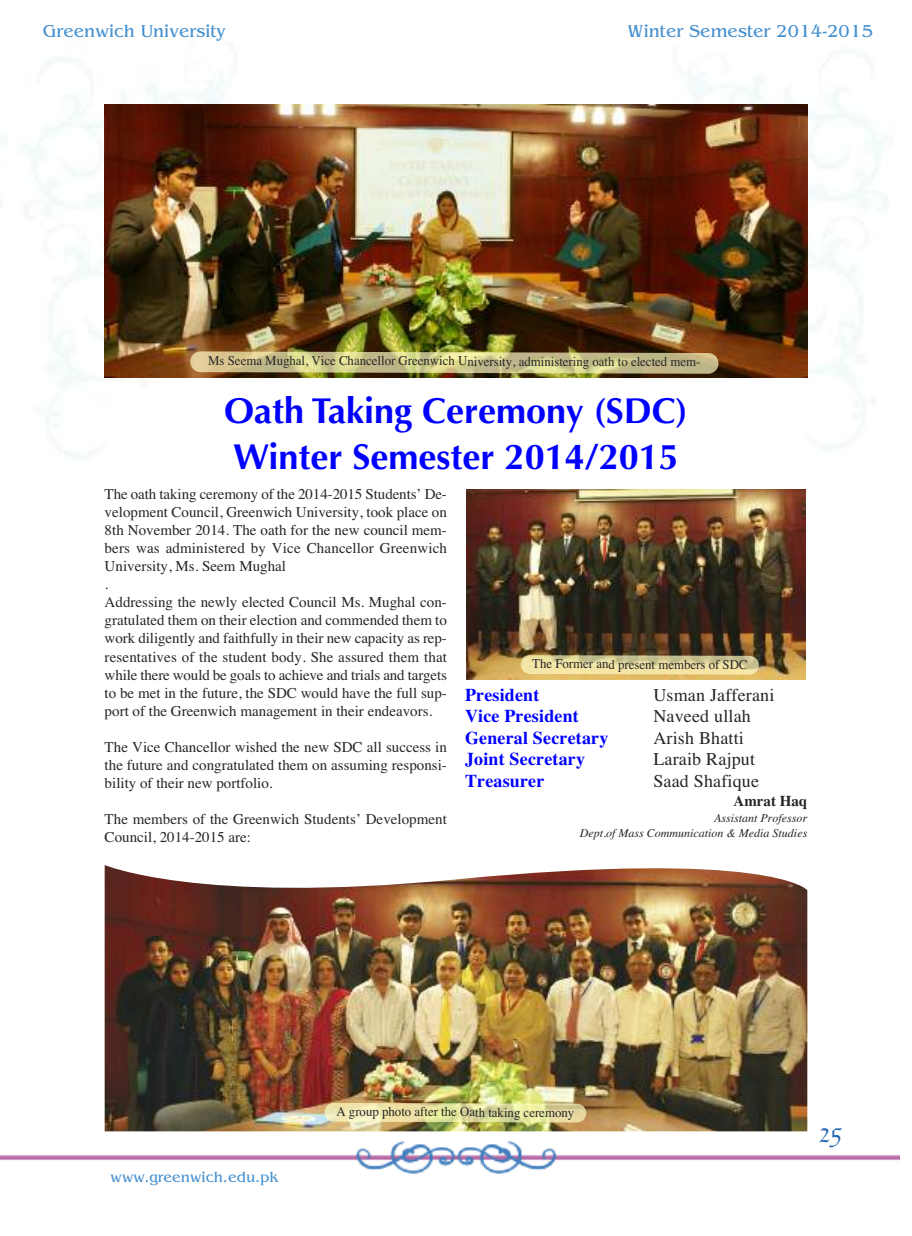
<style>
.page{position:relative;width:912px;height:1236px;background:#fff}
.page>*{position:absolute;margin:0;border:0;box-sizing:border-box;transform-origin:0 0}
.t1{font:700 36px/46.5px "Optima";color:#00f}
.t2{font:27px "Agincort";color:#2567b0}
.t3{font:700 18px "Times";letter-spacing:.01em;color:#00f}
.t4{font:18px "Times";letter-spacing:.01em;color:#272627}
.t5{font:18px "Benguiat";color:#4590cf}
.t6{font:15px/18px "Times";color:#272627}
.t7{font:15px "Benguiat";color:#4590cf}
.t8{font:700 15px "Times";color:#272627}
.t9{font:13.5px "Times";letter-spacing:-.005em;color:#272627;scale:.95 1}
.t10{font:italic 12px/14.4px "Times";color:#272627;text-align:right}
</style>
<div class="page">
<img style="left:25px;top:60px;width:218px;height:398px">
<img style="left:671px;top:59px;width:217px;height:391px">
<img style="left:0;top:1141px;width:898px;height:33px">
<img style="left:105px;top:105px;width:702px;height:272px">
<img style="left:466px;top:489px;width:339px;height:190px">
<img style="left:105px;top:865px;width:702px;height:266px">
<img style="left:190px;top:351px;width:528px;height:22px">
<img style="left:520px;top:655px;width:238px;height:19px">
<img style="left:324px;top:1102px;width:262px;height:20px">
<p class="t5" style="left:43px;top:21px;width:184px">Greenwich University</p>
<p class="t5" style="left:627px;top:21px;width:247px">Winter Semester 2014-2015</p>
<p class="t9" style="left:208px;top:353px;width:519px">Ms Seema Mughal, Vice Chancellor Greenwich University, administering oath to elected mem-</p>
<h1 class="t1" style="left:224px;top:387px;width:465px">Oath Taking Ceremony (SDC)<br>Winter Semester 2014/2015</h1>
<p class="t6" style="left:105px;top:485px;width:344px">The oath taking ceremony of the 2014-2015 Students’ De&shy;velopment Council, Greenwich University, took place on 8th November 2014. The oath for the new council mem&shy;bers was administered by Vice Chancellor Greenwich University, Ms. Seem Mughal<br>.<br>Addressing the newly elected Council Ms. Mughal con&shy;gratulated them on their election and commended them to work diligently and faithfully in their new capacity as rep&shy;resentatives of the student body. She assured them that while there would be goals to achieve and trials and targets to be met in the future, the SDC would have the full sup&shy;port of the Greenwich management in their endeavors.</p>
<p class="t6" style="left:105px;top:737px;width:344px;text-align:justify">The Vice Chancellor wished the new SDC all success in the future and congratulated them on assuming responsi&shy;bility of their new portfolio.</p>
<p class="t6" style="left:105px;top:809px;width:344px">The members of the Greenwich Students’ Development<br>Council, 2014-2015 are:</p>
<p class="t9" style="left:532px;top:656px;width:228px">The Former and present members of SDC</p>
<p class="t3" style="left:465px;top:683px;width:76px">President</p>
<p class="t4" style="left:653px;top:683px;width:122px">Usman Jafferani</p>
<p class="t3" style="left:465px;top:705px;width:115px">Vice President</p>
<p class="t4" style="left:653px;top:705px;width:99px">Naveed ullah</p>
<p class="t3" style="left:465px;top:727px;width:145px">General Secretary</p>
<p class="t4" style="left:653px;top:727px;width:92px">Arish Bhatti</p>
<p class="t3" style="left:465px;top:748px;width:121px">Joint Secretary</p>
<p class="t4" style="left:653px;top:748px;width:103px">Laraib Rajput</p>
<p class="t3" style="left:465px;top:770px;width:81px">Treasurer</p>
<p class="t4" style="left:653px;top:770px;width:107px">Saad Shafique</p>
<p class="t8" style="left:733px;top:792px;width:75px">Amrat Haq</p>
<p class="t10" style="left:579px;top:810px;width:229px">Assistant Professor<br>Dept.of Mass Communication &amp; Media Studies</p>
<p class="t7" style="left:111px;top:1168px;width:169px">www.greenwich.edu.pk</p>
<p class="t9" style="left:336px;top:1103px;width:252px">A group photo after the Oath taking ceremony</p>
<h2 class="t2" style="left:819px;top:1119px;width:24px">25</h2>
</div>
